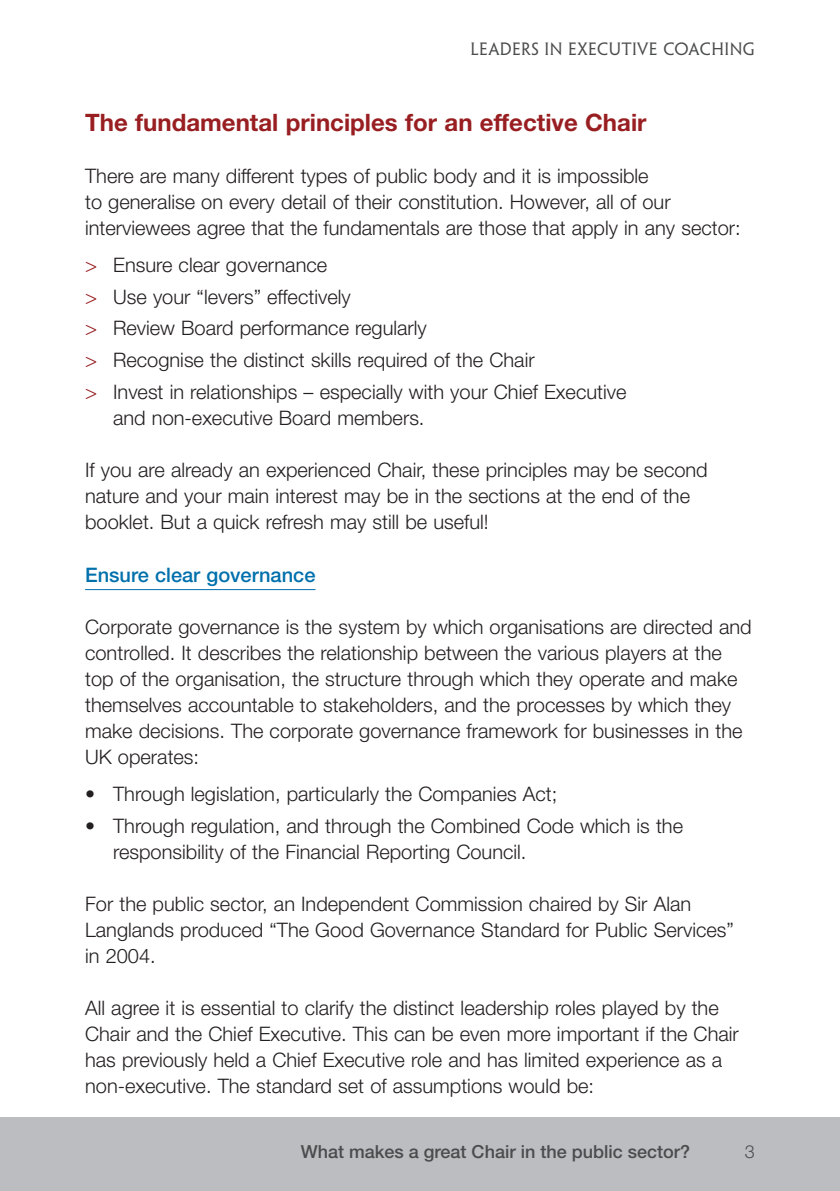
<style>
.page{position:relative;width:840px;height:1191px;background:#fff}
.page>*{position:absolute;margin:0;border:0;box-sizing:border-box;transform-origin:0 0}
.heads1{font:700 24px "Helvetica Neue LT Std";color:#981e21}
.body{font:300 20px/26px "Helvetica Neue LT Std";color:#231f20}
.subheads{font:500 20px "Helvetica Neue LT Std";color:#0070ac}
.t1{font:500 18px "Helvetica Neue LT Std";color:#4b4c4d}
.t2{font:300 18px "Helvetica Neue LT Std";color:#4b4c4d}
.t3{font:16px "Penumbra MM 365 500";letter-spacing:.03em;color:#4b4c4d}
.s1{color:#981e21}
</style>
<div class="page">
<div style="left:0;top:1117px;width:839px;height:74px;background:#bcbdc0"></div>
<hr style="left:85px;top:589px;width:230px;height:1px;background:#0070ac">
<p class="t3" style="left:470px;top:40px;width:285px">LEADERS IN EXECUTIVE COACHING</p>
<p class="heads1" style="left:85px;top:107px;width:562px">The fundamental principles for an effective Chair</p>
<p class="body" style="left:85px;top:162px;width:656px">There are many different types of public body and it is impossible<br>to generalise on every detail of their constitution. However, all of our interviewees agree that the fundamentals are those that apply in any sector:</p>
<p class="body" style="left:85px;top:251px;width:243px"><span class="s1">&gt;</span> Ensure clear governance</p>
<p class="body" style="left:85px;top:283px;width:267px"><span class="s1">&gt;</span> Use your “levers” effectively</p>
<p class="body" style="left:85px;top:315px;width:343px"><span class="s1">&gt;</span> Review Board performance regularly</p>
<p class="body" style="left:85px;top:346px;width:451px"><span class="s1">&gt;</span> Recognise the distinct skills required of the Chair</p>
<p class="body" style="left:113px;top:378px;width:514px;text-indent:-28px"><span class="s1">&gt;</span> Invest in relationships – especially with your Chief Executive and non-executive Board members.</p>
<p class="body" style="left:85px;top:456px;width:623px">If you are already an experienced Chair, these principles may be second nature and your main interest may be in the sections at the end of the booklet. But a quick refresh may still be useful!</p>
<p class="subheads" style="left:85px;top:562px;width:232px">Ensure clear governance</p>
<p class="body" style="left:85px;top:613px;width:667px">Corporate governance is the system by which organisations are directed and controlled. It describes the relationship between the various players at the top of the organisation, the structure through which they operate and make themselves accountable to stakeholders, and the processes by which they make decisions. The corporate governance framework for businesses in the UK operates:</p>
<p class="body" style="left:85px;top:780px;width:473px">• Through legislation, particularly the Companies Act;</p>
<p class="body" style="left:113px;top:812px;width:571px;text-indent:-28px">• Through regulation, and through the Combined Code which is the responsibility of the Financial Reporting Council.</p>
<p class="body" style="left:85px;top:890px;width:650px">For the public sector, an Independent Commission chaired by Sir Alan<br>Langlands produced “The Good Governance Standard for Public Services” in 2004.</p>
<p class="body" style="left:85px;top:994px;width:655px">All agree it is essential to clarify the distinct leadership roles played by the Chair and the Chief Executive. This can be even more important if the Chair has previously held a Chief Executive role and has limited experience as a non-executive. The standard set of assumptions would be:</p>
<p class="t1" style="left:300px;top:1141px;width:391px">What makes a great Chair in the public sector?</p>
<p class="t2" style="left:744px;top:1141px;width:12px">3</p>
</div>
